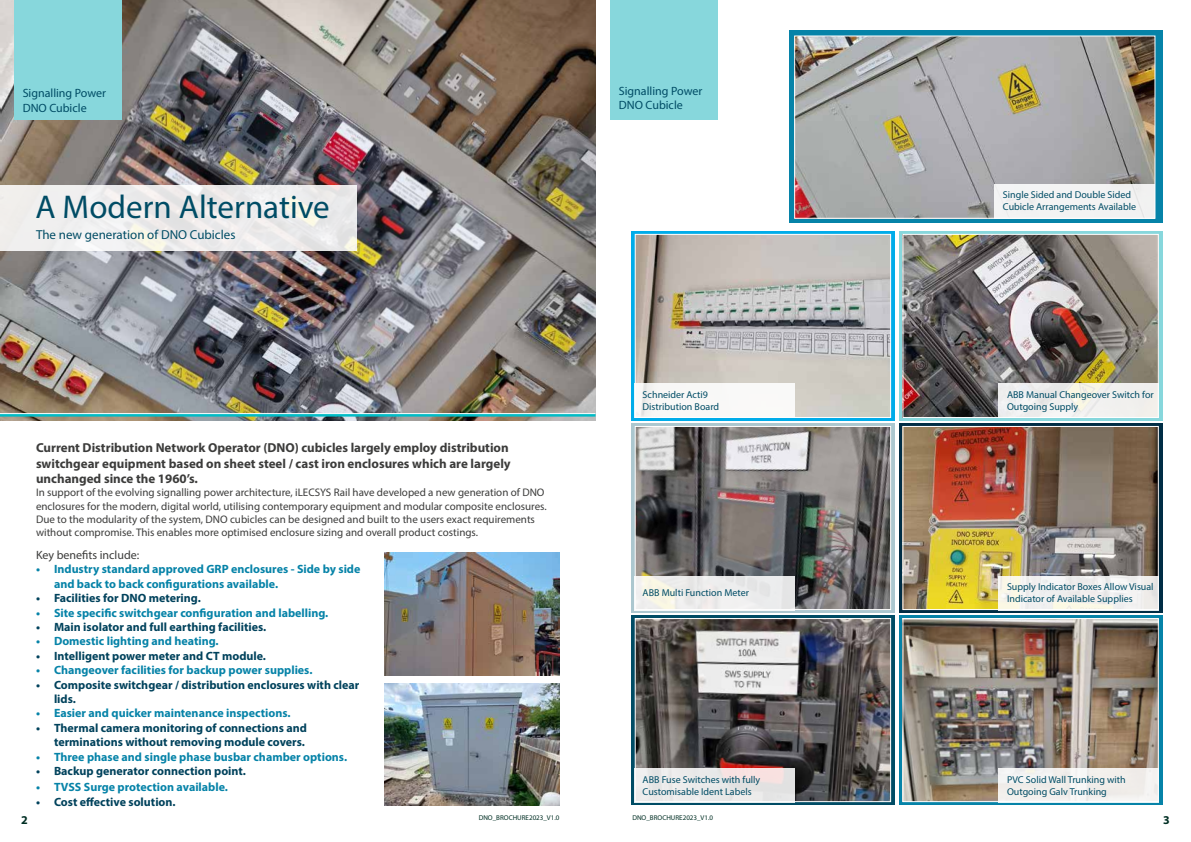
<style>
.page{position:relative;width:1191px;height:842px;background:#fff}
.page>*{position:absolute;margin:0;border:0;box-sizing:border-box;transform-origin:0 0}
.t1{font:33px "Myriad Pro";color:#004c65}
.t2{font:700 13px/15.6px "Myriad Pro";color:#3c3c3b}
.t3{font:13px "Myriad Pro";color:#004c65}
.t4{font:700 12px/14.4px "Myriad Pro";color:#0683a8}
.t5{font:700 12px/14.4px "Myriad Pro";color:#00425c}
.t6{font:12px/14.4px "Myriad Pro";color:#004c65}
.t7{font:12px "Myriad Pro";color:#3c3c3b}
.t8{font:700 12px "Myriad Pro";color:#002f24}
.t9{font:11px/13.2px "Myriad Pro";color:#3c3c3b}
.t10{font:10px/12px "Myriad Pro";color:#004c65}
.t11{font:7px "Myriad Pro";color:#002f24}
</style>
<div class="page">
<div style="left:789px;top:30px;width:373px;height:193px;background:#0683a8"></div>
<svg style="left:631px;top:231px;width:263px;height:190px;background:#05ade9"></svg>
<svg style="left:899px;top:231px;width:263px;height:190px;background:#8dd8dd"></svg>
<svg style="left:899px;top:423px;width:263px;height:190px;background:#194157"></svg>
<div style="left:631px;top:423px;width:263px;height:190px;background:#acc7cf"></div>
<svg style="left:899px;top:615px;width:263px;height:190px;background:#1f8fb0"></svg>
<svg style="left:631px;top:615px;width:263px;height:190px;background:#11576f"></svg>
<img style="left:0;top:0;width:595px;height:421px">
<div style="left:15px;top:0;width:107px;height:120px;background:#87d7dc"></div>
<div style="left:610px;top:0;width:107px;height:120px;background:#87d7dc"></div>
<hr style="left:0;top:414px;width:595px;height:3px;background:#00bcc6">
<hr style="left:0;top:413px;width:595px;height:1px;background:#fff">
<div style="left:0;top:185px;width:357px;height:65px;background:linear-gradient(to right,#f1f0ef,#ebe9e9)"></div>
<img style="left:636px;top:236px;width:253px;height:180px">
<div style="left:634px;top:234px;width:257px;height:184px;border:1px solid #fff"></div>
<img style="left:385px;top:552px;width:174px;height:123px">
<img style="left:385px;top:683px;width:174px;height:123px">
<img style="left:904px;top:236px;width:252px;height:180px">
<div style="left:902px;top:234px;width:256px;height:184px;border:1px solid #fff"></div>
<img style="left:636px;top:428px;width:253px;height:180px">
<div style="left:634px;top:426px;width:257px;height:184px;border:1px solid #fff"></div>
<img style="left:904px;top:428px;width:252px;height:180px">
<div style="left:902px;top:426px;width:256px;height:184px;border:1px solid #fff"></div>
<img style="left:636px;top:620px;width:253px;height:180px">
<div style="left:634px;top:618px;width:257px;height:184px;border:1px solid #fff"></div>
<img style="left:904px;top:620px;width:252px;height:180px">
<div style="left:902px;top:618px;width:256px;height:184px;border:1px solid #fff"></div>
<div style="left:634px;top:384px;width:160px;height:34px;background:#f9f8f7"></div>
<div style="left:634px;top:576px;width:160px;height:34px;background:linear-gradient(to right,#f4f2e9,#e7e7eb)"></div>
<div style="left:999px;top:576px;width:160px;height:34px;background:#f1f0ed"></div>
<div style="left:999px;top:384px;width:160px;height:34px;background:#f1f0ee"></div>
<div style="left:634px;top:768px;width:160px;height:34px;background:linear-gradient(to bottom,#efe5e5,#e7e9e9)"></div>
<div style="left:999px;top:768px;width:160px;height:34px;background:#f2f0ed"></div>
<img style="left:796px;top:38px;width:357px;height:179px">
<div style="left:794px;top:36px;width:361px;height:183px;border:1px solid #fff"></div>
<div style="left:994px;top:184px;width:161px;height:34px;background:#f3f3f3"></div>
<p class="t6" style="left:23px;top:86px;width:85px">Signalling Power<br>DNO Cubicle</p>
<p class="t6" style="left:619px;top:83px;width:85px">Signalling Power<br>DNO Cubicle</p>
<h1 class="t1" style="left:35px;top:186px;width:296px">A Modern Alternative</h1>
<p class="t3" style="left:36px;top:226px;width:201px">The new generation of DNO Cubicles</p>
<p class="t2" style="left:36px;top:439px;width:476px">Current Distribution Network Operator (DNO) cubicles largely employ distribution switchgear equipment based on sheet steel / cast iron enclosures which are largely unchanged since the 1960’s.</p>
<p class="t9" style="left:36px;top:486px;width:512px">In support of the evolving signalling power architecture, iLECSYS Rail have developed a new generation of DNO enclosures for the modern, digital world, utilising contemporary equipment and modular composite enclosures.<br>Due to the modularity of the system, DNO cubicles can be designed and built to the users exact requirements without compromise. This enables more optimised enclosure sizing and overall product costings.</p>
<p class="t7" style="left:36px;top:547px;width:105px">Key benefits include:</p>
<p class="t4" style="left:54px;top:562px;width:308px;text-indent:-18px">• Industry standard approved GRP enclosures - Side by side and back to back configurations available.</p>
<p class="t5" style="left:36px;top:590px;width:166px">• Facilities for DNO metering.</p>
<p class="t4" style="left:36px;top:605px;width:294px">• Site specific switchgear configuration and labelling.</p>
<p class="t5" style="left:36px;top:619px;width:232px">• Main isolator and full earthing facilities.</p>
<p class="t4" style="left:36px;top:634px;width:184px">• Domestic lighting and heating.</p>
<p class="t5" style="left:36px;top:648px;width:231px">• Intelligent power meter and CT module.</p>
<p class="t4" style="left:36px;top:662px;width:278px">• Changeover facilities for backup power supplies.</p>
<p class="t5" style="left:54px;top:677px;width:307px;text-indent:-18px">• Composite switchgear / distribution enclosures with clear lids.</p>
<p class="t4" style="left:36px;top:706px;width:256px">• Easier and quicker maintenance inspections.</p>
<p class="t5" style="left:36px;top:720px;width:272px;text-align:right">• Thermal camera monitoring of connections and terminations without removing module covers.</p>
<p class="t4" style="left:36px;top:749px;width:313px">• Three phase and single phase busbar chamber options.</p>
<p class="t5" style="left:36px;top:763px;width:211px">• Backup generator connection point.</p>
<p class="t4" style="left:36px;top:779px;width:193px">• TVSS Surge protection available.</p>
<p class="t5" style="left:36px;top:794px;width:141px">• Cost effective solution.</p>
<p class="t10" style="left:642px;top:389px;width:78px">Schneider Acti9<br>Distribution Board</p>
<p class="t10" style="left:642px;top:587px;width:108px">ABB Multi Function Meter</p>
<p class="t10" style="left:642px;top:774px;width:119px">ABB Fuse Switches with fully<br>Customisable Ident Labels</p>
<p class="t10" style="left:1003px;top:189px;width:135px">Single Sided and Double Sided<br>Cubicle Arrangements Available</p>
<p class="t10" style="left:1007px;top:389px;width:148px">ABB Manual Changeover Switch for<br>Outgoing Supply</p>
<p class="t10" style="left:1007px;top:581px;width:148px">Supply Indicator Boxes Allow Visual<br>Indicator of Available Supplies</p>
<p class="t10" style="left:1007px;top:774px;width:120px">PVC Solid Wall Trunking with<br>Outgoing Galv Trunking</p>
<p class="t11" style="left:479px;top:813px;width:82px">DNO_BROCHURE2023_V1.0</p>
<p class="t11" style="left:632px;top:813px;width:82px">DNO_BROCHURE2023_V1.0</p>
<p class="t8" style="left:21px;top:812px;width:8px">2</p>
<p class="t8" style="left:1163px;top:812px;width:8px">3</p>
</div>
